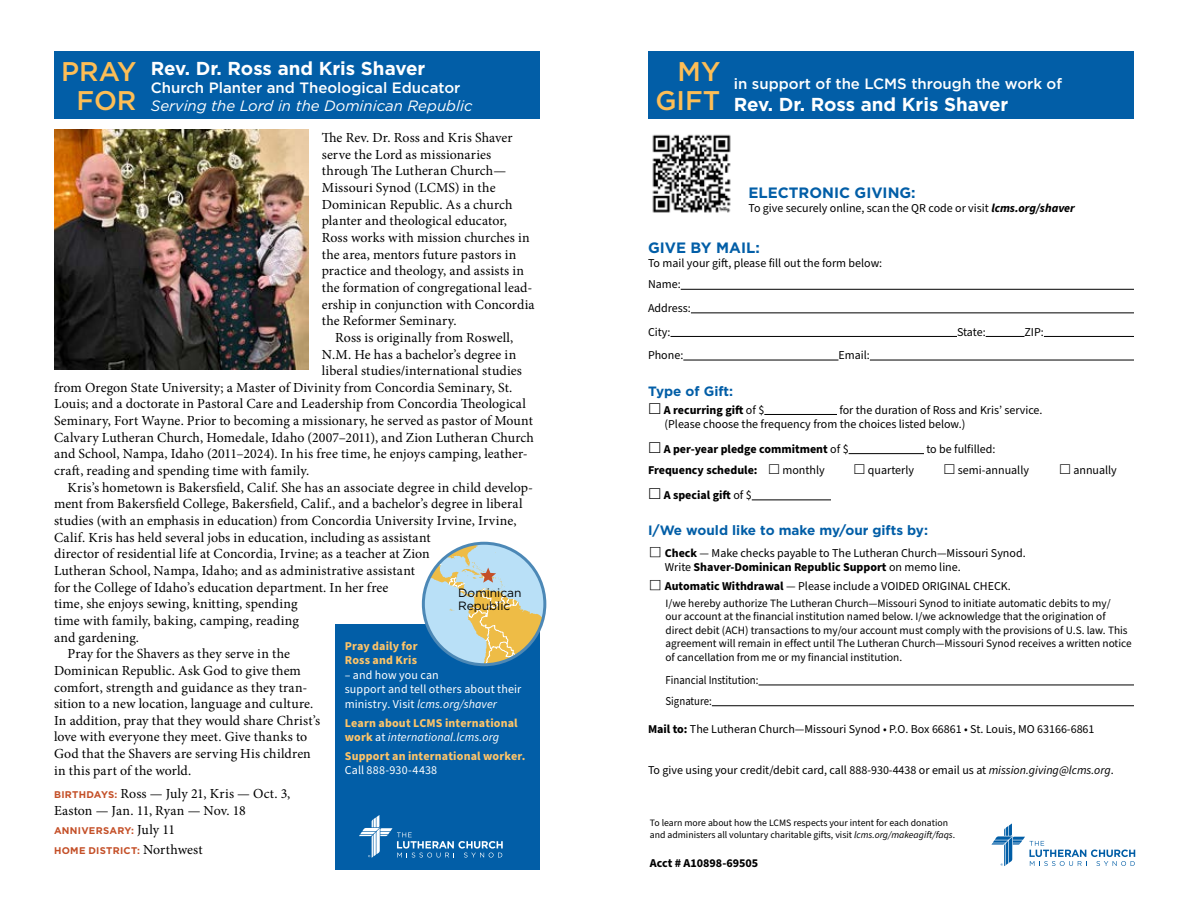
<style>
.page{position:relative;width:1188px;height:918px;background:#fff}
.page>*{position:absolute;margin:0;border:0;box-sizing:border-box;transform-origin:0 0}
.Heading{font:500 27px/28.5px "Gotham";color:#fdbe56;text-align:center}
.Heading-2{font:700 18.75px "Gotham";color:#fff}
.Heading-3{font:500 15px "Gotham";color:#fff}
.Heading-4{font:italic 15px "Gotham";color:#fff}
.Form_Subhead{font:700 15px "Gotham";color:#025ea7}
.Body{font:13.8px/16.6px "Minion Pro";letter-spacing:.01em;color:#000}
.Body_first_para{font:13.8px/16.6px "Minion Pro";letter-spacing:.005em;color:#000}
.Form_Subhead-2{font:700 13.5px "Gotham";color:#025ea7}
.Form_body{font:12px/14.4px "Source Sans Pro";color:#000}
.Sidebar{font:700 12px/14.4px "Source Sans Pro";letter-spacing:.015em;color:#fec468}
.t1{font:700 12px "Source Sans Pro";color:#000}
.Sidebar-2{font:12px/14.4px "Source Sans Pro";letter-spacing:.015em;color:#fff}
.Form_body_indent{font:12px "Source Sans Pro";color:#000;scale:.9 1}
.t2{font:12px/13.5px "Gotham";color:#000}
.Form_body_indent-2{font:11.25px/13.5px "Source Sans Pro";color:#000}
.Form_body-2{font:9.75px/11.7px "Source Sans Pro";color:#000}
.Body_first_para-2{font:700 9.75px "Gotham";letter-spacing:.03em;color:#c44f27}
.s1{font-family:"Gotham";font-weight:700;font-size:9.75px;color:#c44f27}
.s2{font-family:"Minion Pro";font-weight:400;font-size:13.8px;color:#000}
.s3{font-style:italic}
.s4{font-weight:400;color:#fff}
.s5{font-weight:400;font-style:italic;color:#fff}
.s6{font-weight:700;font-style:italic}
.s7{font-weight:400}
.s8{font-weight:200;font-size:24px}
.s9{font-weight:700}
</style>
<div class="page">
<div style="left:54px;top:51px;width:486px;height:68px;background:#025ea7"></div>
<div style="left:648px;top:51px;width:486px;height:68px;background:#025ea7"></div>
<img style="left:54px;top:130px;width:254px;height:239px">
<div style="left:336px;top:624px;width:204px;height:246px;background:#025ea7"></div>
<svg style="left:423px;top:543px;width:122px;height:122px"></svg>
<svg style="left:359px;top:815px;width:144px;height:43px"></svg>
<img style="left:652px;top:134px;width:79px;height:79px">
<hr style="left:681px;top:289px;width:453px;height:1px;background:#000">
<hr style="left:691px;top:313px;width:443px;height:1px;background:#000">
<hr style="left:670px;top:336px;width:287px;height:1px;background:#000">
<hr style="left:986px;top:336px;width:38px;height:1px;background:#000">
<hr style="left:1044px;top:336px;width:90px;height:1px;background:#000">
<hr style="left:683px;top:360px;width:155px;height:1px;background:#000">
<hr style="left:870px;top:360px;width:264px;height:1px;background:#000">
<hr style="left:764px;top:414px;width:73px;height:1px;background:#000">
<hr style="left:849px;top:453px;width:75px;height:1px;background:#000">
<hr style="left:752px;top:500px;width:79px;height:1px;background:#000">
<hr style="left:758px;top:685px;width:376px;height:1px;background:#000">
<hr style="left:712px;top:705px;width:422px;height:1px;background:#000">
<svg style="left:992px;top:823px;width:143px;height:43px"></svg>
<h1 class="Heading" style="left:61px;top:57px;width:77px">PRAY<br>FOR</h1>
<h1 class="Heading-2" style="left:151px;top:56px;width:276px">Rev. Dr. Ross and Kris Shaver</h1>
<h1 class="Heading-3" style="left:151px;top:78px;width:311px">Church Planter and Theological Educator</h1>
<h1 class="Heading-4" style="left:151px;top:96px;width:323px">Serving the Lord in the Dominican Republic</h1>
<p class="Body_first_para" style="left:322px;top:129px;width:214px">The Rev. Dr. Ross and Kris Shaver serve the Lord as missionaries through The Lutheran Church— Missouri Synod (LCMS) in the Dominican Republic. As a church planter and theological educator, Ross works with mission churches in the area, mentors future pastors in practice and theology, and assists in the formation of congregational lead&shy;ership in conjunction with Concordia the Reformer Seminary.</p>
<p class="Body" style="left:335px;top:329px;width:180px">Ross is originally from Roswell,</p>
<p class="Body" style="left:322px;top:346px;width:196px">N.M. He has a bachelor’s degree in</p>
<p class="Body" style="left:322px;top:363px;width:202px">liberal studies/international studies</p>
<p class="Body" style="left:54px;top:379px;width:460px">from Oregon State University; a Master of Divinity from Concordia Seminary, St.</p>
<p class="Body" style="left:54px;top:396px;width:474px">Louis; and a doctorate in Pastoral Care and Leadership from Concordia Theological</p>
<p class="Body" style="left:54px;top:412px;width:480px">Seminary, Fort Wayne. Prior to becoming a missionary, he served as pastor of Mount</p>
<p class="Body" style="left:54px;top:429px;width:481px">Calvary Lutheran Church, Homedale, Idaho (2007–2011), and Zion Lutheran Church</p>
<p class="Body" style="left:54px;top:446px;width:475px">and School, Nampa, Idaho (2011–2024). In his free time, he enjoys camping, leather-</p>
<p class="Body" style="left:54px;top:462px;width:257px">craft, reading and spending time with family.</p>
<p class="Body" style="left:54px;top:479px;width:481px;text-indent:14px">Kris’s hometown is Bakersfield, Calif. She has an associate degree in child develop&shy;ment from Bakersfield College, Bakersfield, Calif., and a bachelor’s degree in liberal studies (with an emphasis in education) from Concordia University Irvine, Irvine, Calif. Kris has held several jobs in education, including as assistant<br>director of residential life at Concordia, Irvine; as a teacher at Zion<br>Lutheran School, Nampa, Idaho; and as administrative assistant<br>for the College of Idaho’s education department. In her free<br>time, she enjoys sewing, knitting, spending<br>time with family, baking, camping, reading<br>and gardening.</p>
<p class="Body" style="left:54px;top:646px;width:268px;text-indent:14px">Pray for the Shavers as they serve in the Dominican Republic. Ask God to give them comfort, strength and guidance as they tran&shy;sition to a new location, language and culture.<br>In addition, pray that they would share Christ’s love with everyone they meet. Give thanks to God that the Shavers are serving His children in this part of the world.</p>
<p class="Body_first_para" style="left:54px;top:786px;width:238px"><span class="s1">BIRTHDAYS:</span> Ross — July 21, Kris — Oct. 3,<br>Easton — Jan. 11, Ryan — Nov. 18</p>
<p class="Body_first_para-2" style="left:54px;top:824px;width:123px">ANNIVERSARY: <span class="s2">July 11</span></p>
<p class="Body_first_para-2" style="left:54px;top:844px;width:150px">HOME DISTRICT: <span class="s2">Northwest</span></p>
<p class="t2" style="left:458px;top:585px;width:65px">Dominican<br>Republic</p>
<p class="Sidebar" style="left:345px;top:639px;width:74px">Pray daily for<br>Ross and Kris</p>
<p class="Sidebar-2" style="left:345px;top:668px;width:178px">– and how you can<br>support and tell others about their ministry. Visit <span class="s3">lcms.org/shaver</span></p>
<p class="Sidebar" style="left:345px;top:716px;width:174px">Learn about LCMS international work <span class="s4">at</span> <span class="s5">international.lcms.org</span></p>
<p class="Sidebar" style="left:345px;top:749px;width:182px">Support an international worker.<br><span class="s4">Call 888-930-4438</span></p>
<h1 class="Heading" style="left:655px;top:57px;width:66px;text-align:right">MY<br>GIFT</h1>
<h1 class="Heading-3" style="left:734px;top:74px;width:330px">in support of the LCMS through the work of</h1>
<h1 class="Heading-2" style="left:734px;top:92px;width:276px">Rev. Dr. Ross and Kris Shaver</h1>
<h2 class="Form_Subhead" style="left:748px;top:183px;width:169px">ELECTRONIC GIVING:</h2>
<p class="Form_body" style="left:748px;top:202px;width:328px">To give securely online, scan the QR code or visit <span class="s6">lcms.org/shaver</span></p>
<h2 class="Form_Subhead" style="left:648px;top:238px;width:113px">GIVE BY MAIL:</h2>
<p class="Form_body" style="left:648px;top:256px;width:236px">To mail your gift, please fill out the form below:</p>
<p class="Form_body" style="left:648px;top:278px;width:34px">Name:</p>
<p class="Form_body" style="left:648px;top:301px;width:44px">Address:</p>
<p class="Form_body" style="left:648px;top:325px;width:24px">City:</p>
<p class="Form_body" style="left:957px;top:325px;width:30px">State:</p>
<p class="Form_body" style="left:1024px;top:325px;width:21px">ZIP:</p>
<p class="Form_body" style="left:648px;top:348px;width:37px">Phone:</p>
<p class="Form_body" style="left:838px;top:348px;width:33px">Email:</p>
<h2 class="Form_Subhead-2" style="left:648px;top:382px;width:87px">Type of Gift:</h2>
<p class="t1" style="left:664px;top:401px;width:102px">A recurring gift <span class="s7">of $</span></p>
<p class="Form_body" style="left:665px;top:403px;width:380px;text-indent:175px">for the duration of Ross and Kris’ service. (Please choose the frequency from the choices listed below.)</p>
<p class="t1" style="left:664px;top:441px;width:186px">A per-year pledge commitment <span class="s7">of $</span></p>
<p class="Form_body" style="left:926px;top:442px;width:71px">to be fulfilled:</p>
<p class="t1" style="left:648px;top:462px;width:111px">Frequency schedule:</p>
<p class="Form_body" style="left:782px;top:463px;width:44px">monthly</p>
<p class="Form_body" style="left:868px;top:463px;width:48px">quarterly</p>
<p class="Form_body" style="left:958px;top:463px;width:73px">semi-annually</p>
<p class="Form_body" style="left:1073px;top:463px;width:45px">annually</p>
<p class="t1" style="left:664px;top:487px;width:90px">A special gift <span class="s7">of $</span></p>
<h2 class="Form_Subhead-2" style="left:648px;top:522px;width:282px">I/We would like to make my/our gifts by:</h2>
<p class="Form_body" style="left:665px;top:546px;width:362px;text-indent:-17px"><span class="s8">□</span> <span class="s9">Check</span> — Make checks payable to The Lutheran Church—Missouri Synod.<br>Write <span class="s9">Shaver-Dominican Republic Support</span> on memo line.</p>
<p class="Form_body" style="left:648px;top:579px;width:364px"><span class="s8">□</span> <span class="s9">Automatic Withdrawal</span> — Please include a VOIDED ORIGINAL CHECK.</p>
<p class="Form_body_indent-2" style="left:666px;top:597px;width:468px">I/we hereby authorize The Lutheran Church—Missouri Synod to initiate automatic debits to my/<br>our account at the financial institution named below. I/we acknowledge that the origination of direct debit (ACH) transactions to my/our account must comply with the provisions of U.S. law. This agreement will remain in effect until The Lutheran Church—Missouri Synod receives a written notice of cancellation from me or my financial institution.</p>
<p class="Form_body_indent" style="left:666px;top:672px;width:105px">Financial Institution:</p>
<p class="Form_body_indent" style="left:666px;top:693px;width:53px">Signature:</p>
<p class="Form_body" style="left:648px;top:722px;width:448px"><span class="s9">Mail to:</span> The Lutheran Church—Missouri Synod • P.O. Box 66861 • St. Louis, MO 63166-6861</p>
<p class="Form_body" style="left:648px;top:763px;width:467px">To give using your credit/debit card, call 888-930-4438 or email us at <span class="s3">mission.giving@lcms.org</span>.</p>
<p class="Form_body-2" style="left:650px;top:817px;width:307px">To learn more about how the LCMS respects your intent for each donation and administers all voluntary charitable gifts, visit <span class="s3">lcms.org/makeagift/faqs</span>.</p>
<p class="t1" style="left:650px;top:855px;width:110px">Acct # A10898-69505</p>
</div>
